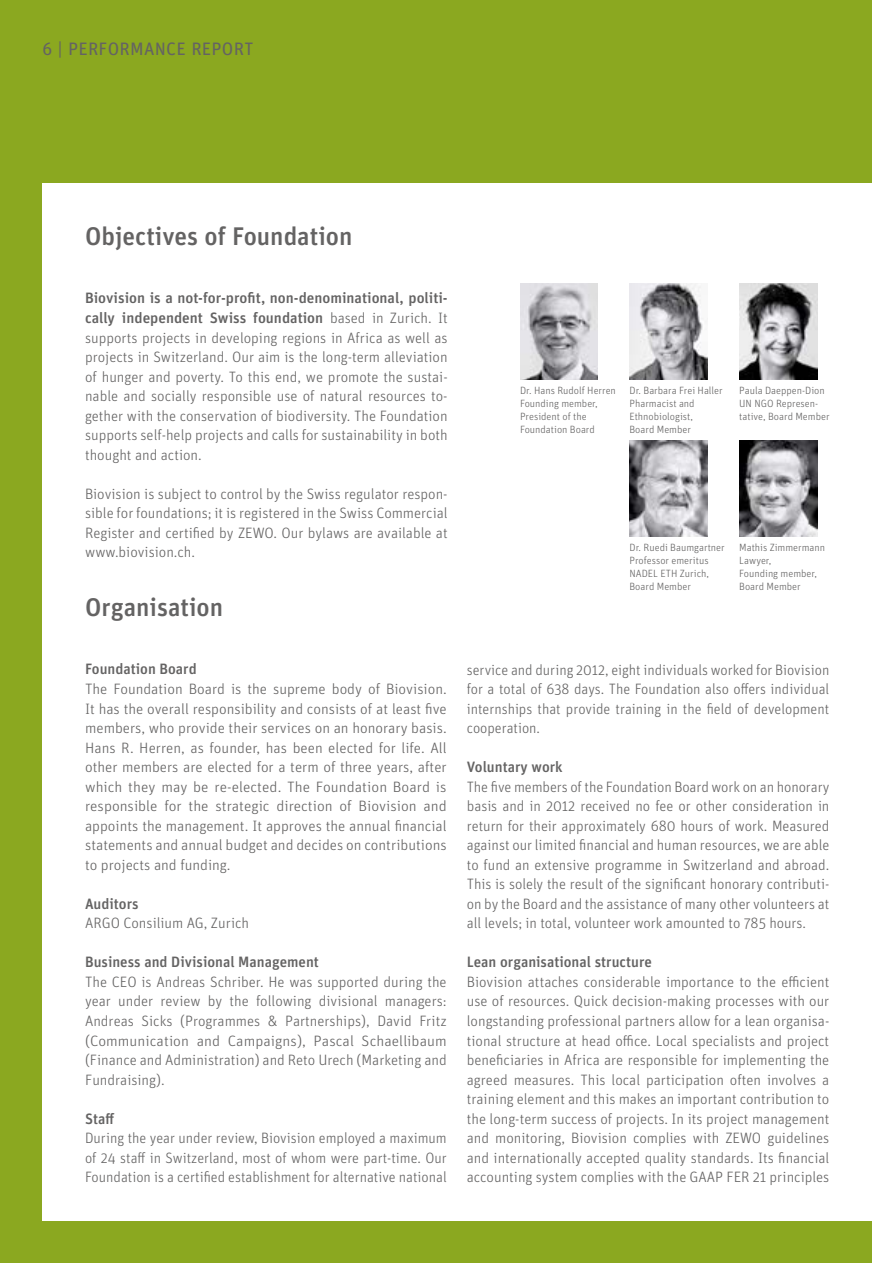
<style>
.page{position:relative;width:872px;height:1263px;background:#8ba820}
.page>*{position:absolute;margin:0;border:0;box-sizing:border-box;transform-origin:0 0}
.t1{font:500 25.5px "Unit OT";color:#646363}
.t2{font:18px "Unit OT";letter-spacing:.015em;color:#646363}
.t3{font:300 15px/19.5px "Unit OT";color:#646363;text-align:justify}
.t4{font:500 15px "Unit OT";color:#646363}
.t5{font:300 10.5px/12.8px "Unit OT";color:#646363}
.s1{font-weight:500}
</style>
<div class="page">
<div style="left:43px;top:183px;width:829px;height:1037px;background:#fff"></div>
<img style="left:629px;top:284px;width:78px;height:95px">
<img style="left:739px;top:284px;width:78px;height:95px">
<img style="left:629px;top:441px;width:78px;height:95px">
<img style="left:739px;top:441px;width:78px;height:95px">
<img style="left:520px;top:284px;width:78px;height:95px">
<p class="t2" style="left:43px;top:39px;width:211px">6 | PERFORMANCE REPORT</p>
<h1 class="t1" style="left:85px;top:221px;width:269px">Objectives of Foundation</h1>
<p class="t3" style="left:85px;top:289px;width:364px"><span class="s1">Biovision is a not-for-profit, non-denominational, politi&shy;cally independent Swiss foundation</span> based in Zurich. It supports projects in developing regions in Africa as well as projects in Switzerland. Our aim is the long-term alleviation of hunger and poverty. To this end, we promote the sustai&shy;nable and socially responsible use of natural resources to&shy;gether with the conservation of biodiversity. The Foundation supports self-help projects and calls for sustainability in both thought and action.</p>
<p class="t3" style="left:85px;top:484px;width:364px">Biovision is subject to control by the Swiss regulator respon&shy;sible for foundations; it is registered in the Swiss Commercial Register and certified by ZEWO. Our bylaws are available at www.biovision.ch.</p>
<h1 class="t1" style="left:85px;top:592px;width:140px">Organisation</h1>
<p class="t4" style="left:85px;top:660px;width:113px">Foundation Board</p>
<p class="t3" style="left:85px;top:679px;width:363px">The Foundation Board is the supreme body of Biovision.<br>It has the overall responsibility and consists of at least five members, who provide their services on an honorary basis.<br>Hans R. Herren, as founder, has been elected for life. All other members are elected for a term of three years, after which they may be re-elected. The Foundation Board is responsible for the strategic direction of Biovision and appoints the management. It approves the annual financial statements and annual budget and decides on contributions to projects and funding.</p>
<p class="t4" style="left:85px;top:894px;width:55px">Auditors</p>
<p class="t3" style="left:85px;top:913px;width:166px">ARGO Consilium AG, Zurich</p>
<p class="t4" style="left:85px;top:953px;width:235px">Business and Divisional Management</p>
<p class="t3" style="left:85px;top:972px;width:363px">The CEO is Andreas Schriber. He was supported during the year under review by the following divisional managers:<br>Andreas Sicks (Programmes &amp; Partnerships), David Fritz (Communication and Campaigns), Pascal Schaellibaum (Finance and Administration) and Reto Urech (Marketing and Fundraising).</p>
<p class="t4" style="left:85px;top:1109px;width:31px">Staff</p>
<p class="t3" style="left:85px;top:1128px;width:363px">During the year under review, Biovision employed a maximum of 24 staff in Switzerland, most of whom were part-time. Our Foundation is a certified establishment for alternative national</p>
<p class="t5" style="left:520px;top:385px;width:97px">Dr. Hans Rudolf Herren<br>Founding member,<br>President of the<br>Foundation Board</p>
<p class="t5" style="left:629px;top:385px;width:95px">Dr. Barbara Frei Haller<br>Pharmacist and<br>Ethnobiologist,<br>Board Member</p>
<p class="t5" style="left:739px;top:385px;width:92px">Paula Daeppen-Dion<br>UN NGO Represen&shy;tative, Board Member</p>
<p class="t5" style="left:629px;top:541px;width:97px">Dr. Ruedi Baumgartner<br>Professor emeritus<br>NADEL ETH Zurich,<br>Board Member</p>
<p class="t5" style="left:739px;top:541px;width:87px">Mathis Zimmermann<br>Lawyer,<br>Founding member,<br>Board Member</p>
<p class="t3" style="left:467px;top:660px;width:364px">service and during 2012, eight individuals worked for Biovision for a total of 638 days. The Foundation also offers individual internships that provide training in the field of development cooperation.</p>
<p class="t4" style="left:467px;top:758px;width:97px">Voluntary work</p>
<p class="t3" style="left:467px;top:777px;width:364px">The five members of the Foundation Board work on an honorary basis and in 2012 received no fee or other consideration in return for their approximately 680 hours of work. Measured against our limited financial and human resources, we are able to fund an extensive programme in Switzerland and abroad.<br>This is solely the result of the significant honorary contributi&shy;on by the Board and the assistance of many other volunteers at all levels; in total, volunteer work amounted to 785 hours.</p>
<p class="t4" style="left:467px;top:953px;width:187px">Lean organisational structure</p>
<p class="t3" style="left:467px;top:972px;width:364px">Biovision attaches considerable importance to the efficient use of resources. Quick decision-making processes with our longstanding professional partners allow for a lean organisa&shy;tional structure at head office. Local specialists and project beneficiaries in Africa are responsible for implementing the agreed measures. This local participation often involves a training element and this makes an important contribution to the long-term success of projects. In its project management and monitoring, Biovision complies with ZEWO guidelines and internationally accepted quality standards. Its financial accounting system complies with the GAAP FER 21 principles</p>
</div>
